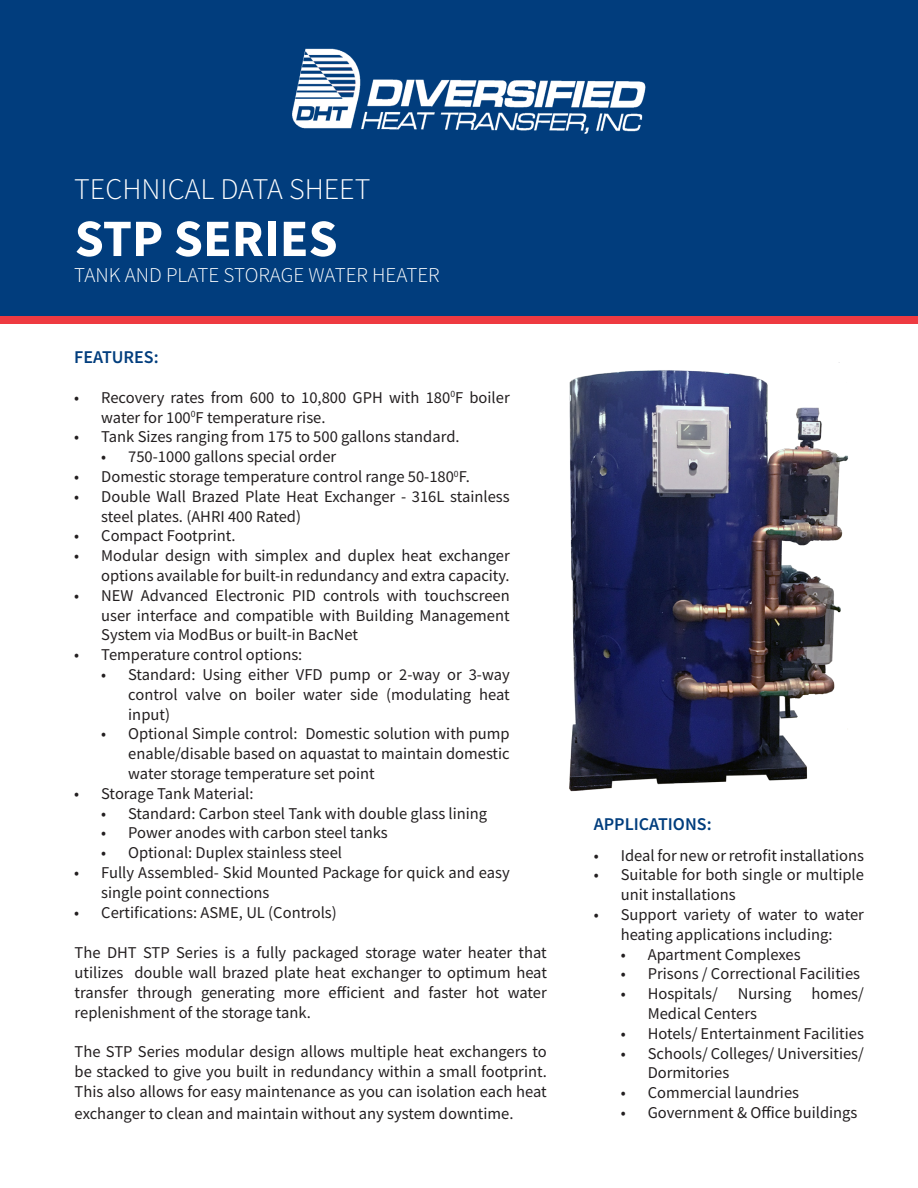
<style>
.page{position:relative;width:918px;height:1188px;background:#fff}
.page>*{position:absolute;margin:0;border:0;box-sizing:border-box;transform-origin:0 0}
.t1{font:700 52.5px "Source Sans Pro";color:#fff}
.t2{font:300 30px "Source Sans Pro";color:#fff}
.t3{font:300 21px "Source Sans Pro";color:#fff}
.t4{font:600 18px "Source Sans Pro";color:#013d7d}
.t5{font:16.5px/19.8px "Source Sans Pro";color:#231f20}
</style>
<div class="page">
<div style="left:0;top:0;width:918px;height:324px;background:#ee3a41"></div>
<div style="left:0;top:0;width:918px;height:316px;background:#013d7d"></div>
<img style="left:292px;top:48px;width:354px;height:86px">
<img style="left:569px;top:362px;width:279px;height:430px">
<p class="t2" style="left:74px;top:171px;width:298px">TECHNICAL DATA SHEET</p>
<p class="t1" style="left:75px;top:203px;width:265px">STP SERIES</p>
<p class="t3" style="left:74px;top:262px;width:367px">TANK AND PLATE STORAGE WATER HEATER</p>
<p class="t4" style="left:74px;top:345px;width:86px">FEATURES:</p>
<p class="t5" style="left:101px;top:387px;width:410px;text-indent:-27px">• Recovery rates from 600 to 10,800 GPH with 180<sup>0</sup>F boiler water for 100<sup>0</sup>F temperature rise.</p>
<p class="t5" style="left:74px;top:427px;width:387px">• Tank Sizes ranging from 175 to 500 gallons standard.</p>
<p class="t5" style="left:101px;top:447px;width:237px">• 750-1000 gallons special order</p>
<p class="t5" style="left:74px;top:467px;width:397px">• Domestic storage temperature control range 50-180<sup>0</sup>F.</p>
<p class="t5" style="left:101px;top:486px;width:410px;text-indent:-27px">• Double Wall Brazed Plate Heat Exchanger - 316L stainless steel plates. (AHRI 400 Rated)</p>
<p class="t5" style="left:74px;top:526px;width:163px">• Compact Footprint.</p>
<p class="t5" style="left:74px;top:546px;width:437px;text-align:right">• Modular design with simplex and duplex heat exchanger options available for built-in redundancy and extra capacity.</p>
<p class="t5" style="left:101px;top:585px;width:410px;text-align:justify;text-indent:-27px">• NEW Advanced Electronic PID controls with touchscreen user interface and compatible with Building Management System via ModBus or built-in BacNet</p>
<p class="t5" style="left:74px;top:645px;width:230px">• Temperature control options:</p>
<p class="t5" style="left:128px;top:665px;width:383px;text-align:justify;text-indent:-27px">• Standard: Using either VFD pump or 2-way or 3-way control valve on boiler water side (modulating heat input)</p>
<p class="t5" style="left:128px;top:724px;width:383px;text-align:justify;text-indent:-27px">• Optional Simple control: Domestic solution with pump enable/disable based on aquastat to maintain domestic water storage temperature set point</p>
<p class="t5" style="left:74px;top:783px;width:181px">• Storage Tank Material:</p>
<p class="t5" style="left:101px;top:803px;width:388px">• Standard: Carbon steel Tank with double glass lining</p>
<p class="t5" style="left:101px;top:823px;width:288px">• Power anodes with carbon steel tanks</p>
<p class="t5" style="left:101px;top:843px;width:242px">• Optional: Duplex stainless steel</p>
<p class="t5" style="left:101px;top:863px;width:410px;text-indent:-27px">• Fully Assembled- Skid Mounted Package for quick and easy single point connections</p>
<p class="t5" style="left:74px;top:902px;width:264px">• Certifications: ASME, UL (Controls)</p>
<p class="t5" style="left:75px;top:943px;width:474px;text-align:justify">The DHT STP Series is a fully packaged storage water heater that utilizes double wall brazed plate heat exchanger to optimum heat transfer through generating more efficient and faster hot water replenishment of the storage tank.</p>
<p class="t5" style="left:75px;top:1042px;width:474px;text-align:justify">The STP Series modular design allows multiple heat exchangers to be stacked to give you built in redundancy within a small footprint.<br>This also allows for easy maintenance as you can isolation each heat</p>
<p class="t5" style="left:75px;top:1103px;width:440px">exchanger to clean and maintain without any system downtime.</p>
<p class="t4" style="left:594px;top:812px;width:119px">APPLICATIONS:</p>
<p class="t5" style="left:594px;top:845px;width:272px">• Ideal for new or retrofit installations</p>
<p class="t5" style="left:621px;top:865px;width:245px;text-indent:-27px">• Suitable for both single or multiple unit installations</p>
<p class="t5" style="left:594px;top:905px;width:272px;text-align:center">• Support variety of water to water heating applications including:</p>
<p class="t5" style="left:621px;top:944px;width:181px">• Apartment Complexes</p>
<p class="t5" style="left:621px;top:964px;width:241px">• Prisons / Correctional Facilities</p>
<p class="t5" style="left:648px;top:984px;width:218px;text-indent:-27px">• Hospitals/ Nursing homes/<br>Medical Centers</p>
<p class="t5" style="left:621px;top:1023px;width:245px">• Hotels/ Entertainment Facilities</p>
<p class="t5" style="left:648px;top:1043px;width:218px;text-indent:-27px">• Schools/ Colleges/ Universities/<br>Dormitories</p>
<p class="t5" style="left:621px;top:1083px;width:180px">• Commercial laundries</p>
<p class="t5" style="left:621px;top:1103px;width:238px">• Government &amp; Office buildings</p>
</div>
